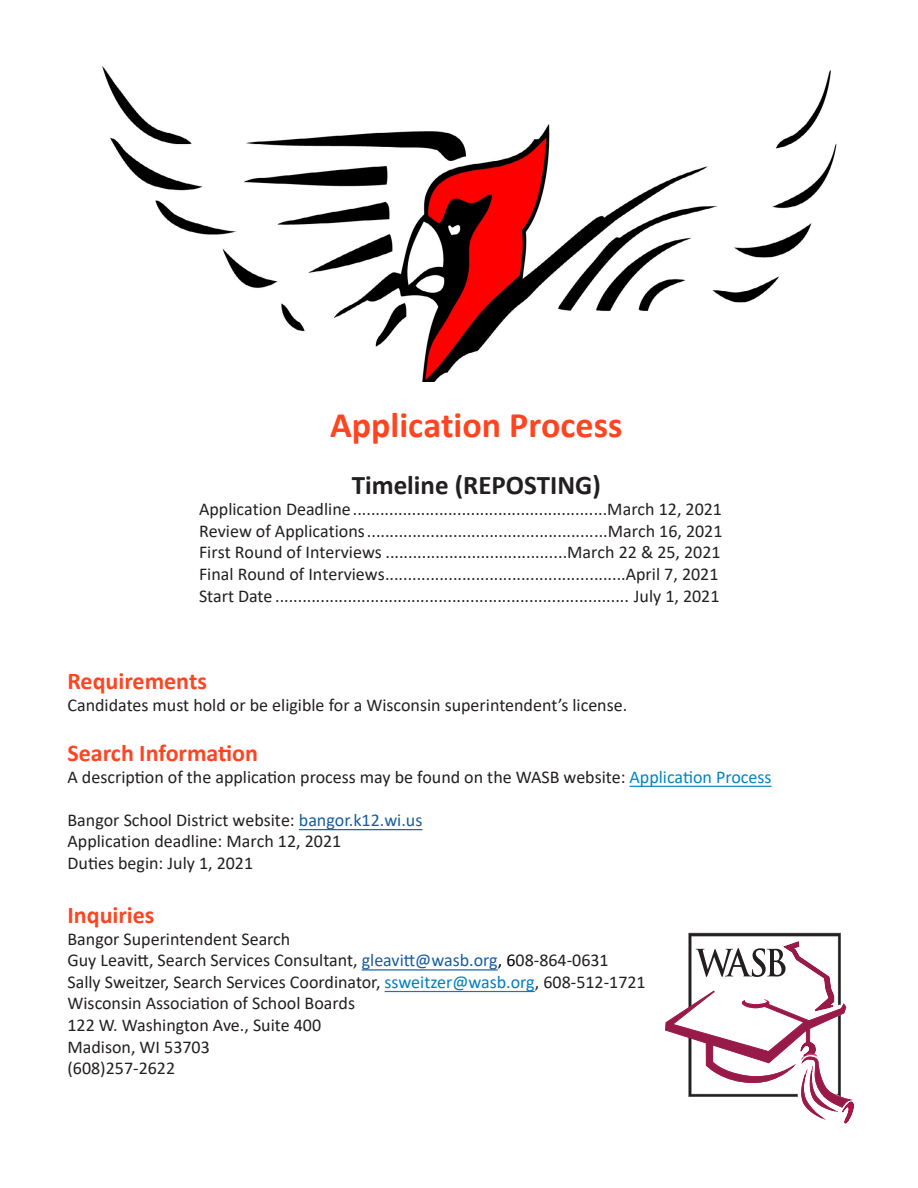
<style>
.page{position:relative;width:918px;height:1188px;background:#fff}
.page>*{position:absolute;margin:0;border:0;box-sizing:border-box;transform-origin:0 0}
.t1{font:700 36px "Calibri";color:#ff4420}
.t2{font:700 27px "Calibri";color:#231f20}
.t3{font:700 24px "Calibri";color:#ff4420}
.t4{font:18px/21.6px "Calibri";color:#231f20}
.s1{color:#0085bf}
.s2{color:#175d9e}
.s3{color:#000}
.s4{color:#007fbf}
</style>
<div class="page">
<svg style="left:665px;top:933px;width:189px;height:191px"></svg>
<img style="left:102px;top:66px;width:735px;height:316px">
<hr style="left:630px;top:786px;width:142px;height:1px;background:#0085bf">
<hr style="left:299px;top:829px;width:123px;height:1px;background:#175d9e">
<hr style="left:362px;top:969px;width:136px;height:2px;background:#175d9e">
<hr style="left:385px;top:991px;width:150px;height:1px;background:#007fbf">
<p class="t1" style="left:330px;top:400px;width:294px">Application Process</p>
<p class="t2" style="left:352px;top:466px;width:251px">Timeline (REPOSTING)</p>
<p class="t4" style="left:199px;top:498px;width:525px">Application Deadline........................................................March 12, 2021</p>
<p class="t4" style="left:199px;top:520px;width:525px">Review of Applications.....................................................March 16, 2021</p>
<p class="t4" style="left:199px;top:541px;width:523px">First Round of Interviews ........................................March 22 &amp; 25, 2021</p>
<p class="t4" style="left:199px;top:563px;width:521px">Final Round of Interviews .....................................................April 7, 2021</p>
<p class="t4" style="left:199px;top:584px;width:522px">Start Date .............................................................................. July 1, 2021</p>
<p class="t3" style="left:68px;top:664px;width:141px">Requirements</p>
<p class="t4" style="left:68px;top:693px;width:561px">Candidates must hold or be eligible for a Wisconsin superintendent’s license.</p>
<p class="t3" style="left:68px;top:736px;width:192px">Search Information</p>
<p class="t4" style="left:68px;top:765px;width:706px">A description of the application process may be found on the WASB website: <span class="s1">Application Process</span></p>
<p class="t4" style="left:68px;top:809px;width:356px">Bangor School District website: <span class="s2">bangor.k12.wi.us<br></span>Application deadline: March 12, 2021<br>Duties begin: July 1, 2021</p>
<p class="t3" style="left:68px;top:898px;width:89px">Inquiries</p>
<p class="t4" style="left:68px;top:927px;width:580px">Bangor Superintendent Search<br>Guy Leavitt, Search Services Consultant, <span class="s2">gleavitt@wasb.org</span><span class="s3">, 6</span>08-864-0631<br>Sally Sweitzer, Search Services Coordinator, <span class="s4">ssweitzer@wasb.org</span>, 608-512-1721<br>Wisconsin Association of School Boards<br>122 W. Washington Ave., Suite 400<br>Madison, WI 53703<br>(608)257-2622</p>
</div>
